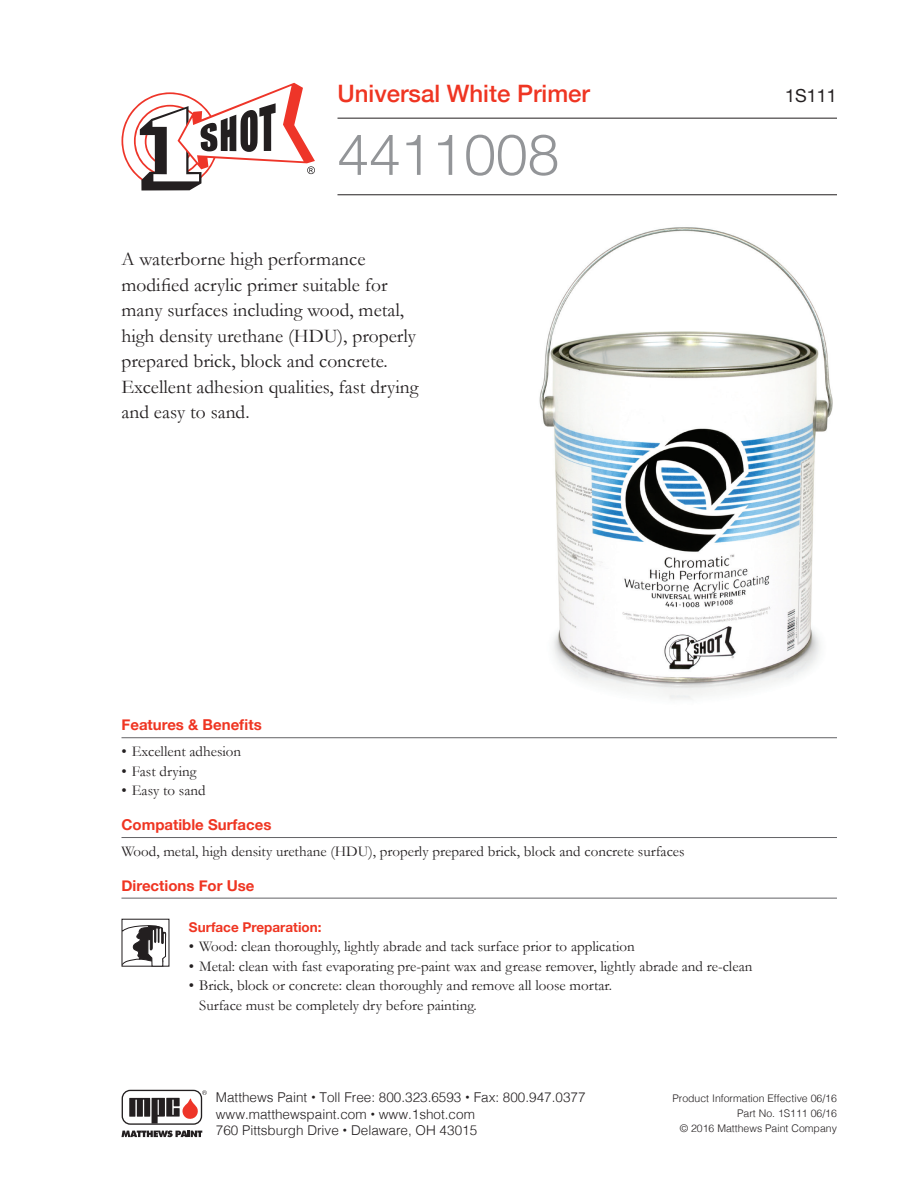
<style>
.page{position:relative;width:918px;height:1188px;background:#fff}
.page>*{position:absolute;margin:0;border:0;box-sizing:border-box;transform-origin:0 0}
.t1{font:300 57px "Helvetica Neue";color:#939598}
.t2{font:500 24px "Helvetica Neue";color:#ef3522}
.t3{font:19.5px/25.5px "Garamond";color:#231f20}
.t4{font:18px "Helvetica Neue";color:#231f20}
.t5{font:15px/19.5px "Garamond";color:#231f20}
.t6{font:700 15px "Helvetica Neue";color:#ef3522}
.Effective_Date{font:300 13.5px/16.5px "Helvetica";color:#231f20}
.t7{font:700 13.5px "Helvetica Neue";color:#ef3522}
.Effective_Date-2{font:300 10.5px/15px "Helvetica";color:#231f20;text-align:right}
.s1{font-weight:400}
</style>
<div class="page">
<hr style="left:338px;top:194px;width:499px;height:1px;background:#231f20">
<hr style="left:338px;top:118px;width:499px;height:1px;background:#231f20">
<hr style="left:122px;top:837px;width:715px;height:1px;background:#636366">
<hr style="left:122px;top:737px;width:715px;height:1px;background:#636366">
<svg style="left:121px;top:919px;width:48px;height:48px"></svg>
<hr style="left:121px;top:898px;width:716px;height:1px;background:#636366">
<svg style="left:122px;top:83px;width:193px;height:107px"></svg>
<img style="left:539px;top:227px;width:294px;height:472px">
<div style="left:122px;top:1090px;width:80px;height:35px;border:1px solid #231f20;border-radius:8px"></div>
<svg style="left:121px;top:1130px;width:81px;height:7px"></svg>
<svg style="left:129px;top:1090px;width:78px;height:34px"></svg>
<p class="t2" style="left:338px;top:74px;width:254px">Universal White Primer</p>
<p class="t1" style="left:338px;top:109px;width:223px">4411008</p>
<p class="t3" style="left:122px;top:246px;width:299px">A waterborne high performance modified acrylic primer suitable for many surfaces including wood, metal, high density urethane (HDU), properly prepared brick, block and concrete.<br>Excellent adhesion qualities, fast drying and easy to sand.</p>
<p class="t4" style="left:785px;top:83px;width:53px">1S111</p>
<p class="t6" style="left:122px;top:713px;width:142px">Features &amp; Benefits</p>
<p class="t5" style="left:122px;top:741px;width:121px">• Excellent adhesion</p>
<p class="t5" style="left:122px;top:761px;width:77px">• Fast drying</p>
<p class="t5" style="left:122px;top:780px;width:86px">• Easy to sand</p>
<p class="t6" style="left:122px;top:813px;width:151px">Compatible Surfaces</p>
<p class="t5" style="left:122px;top:841px;width:565px">Wood, metal, high density urethane (HDU), properly prepared brick, block and concrete surfaces</p>
<p class="t6" style="left:121px;top:874px;width:135px">Directions For Use</p>
<p class="t7" style="left:189px;top:916px;width:134px">Surface Preparation:</p>
<p class="t5" style="left:189px;top:937px;width:447px">• Wood: clean thoroughly, lightly abrade and tack surface prior to application</p>
<p class="t5" style="left:189px;top:956px;width:565px">• Metal: clean with fast evaporating pre-paint wax and grease remover, lightly abrade and re-clean</p>
<p class="t5" style="left:199px;top:976px;width:415px;text-indent:-10px">• Brick, block or concrete: clean thoroughly and remove all loose mortar.<br>Surface must be completely dry before painting.</p>
<p class="Effective_Date" style="left:216px;top:1088px;width:371px">Matthews Paint <span class="s1">•</span> Toll Free: 800.323.6593 <span class="s1">•</span> Fax: 800.947.0377 www.matthewspaint.com <span class="s1">•</span> www.1shot.com<br>760 Pittsburgh Drive <span class="s1">•</span> Delaware, OH 43015</p>
<p class="Effective_Date-2" style="left:672px;top:1090px;width:166px">Product Information Effective 06/16<br>Part No. 1S111 06/16<br>© 2016 Matthews Paint Company</p>
</div>
